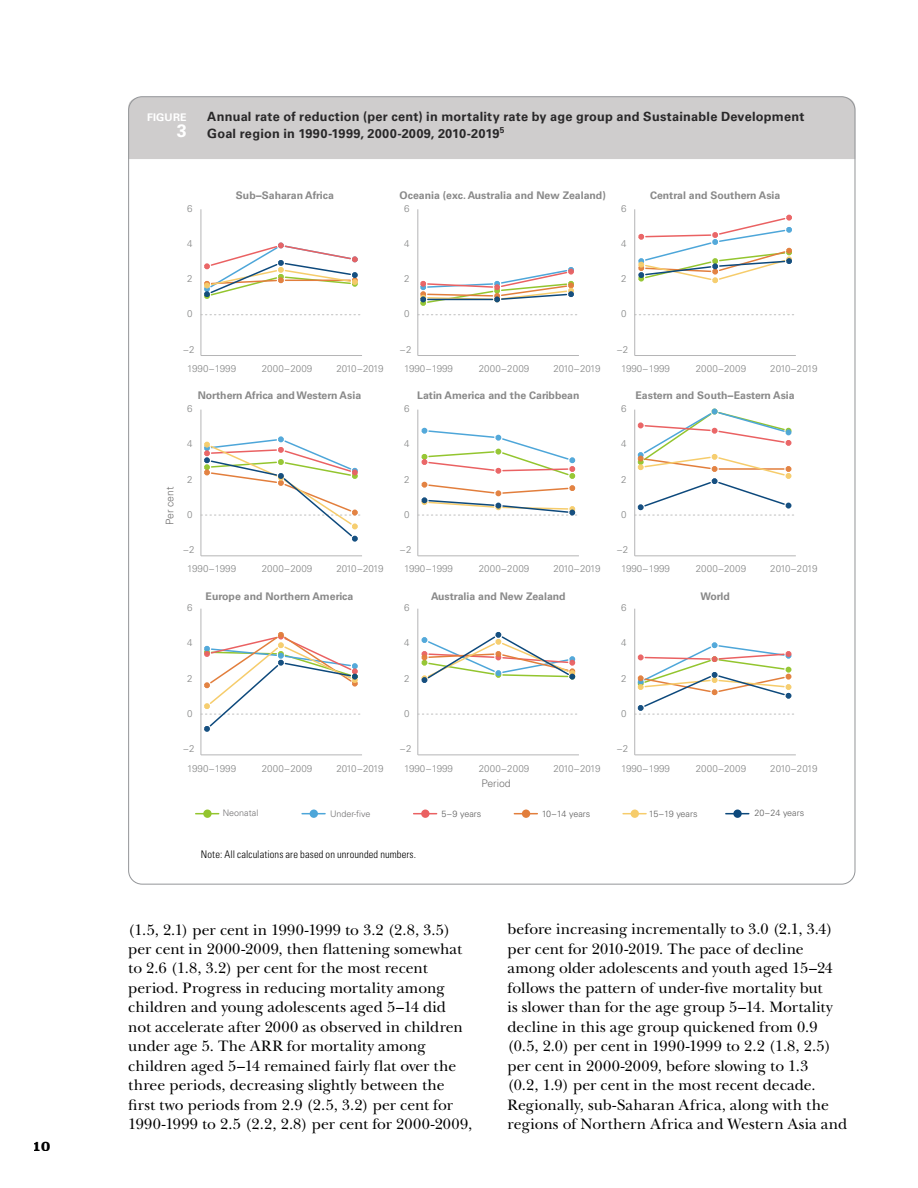
<style>
.page{position:relative;width:918px;height:1188px;background:#fff}
.page>*{position:absolute;margin:0;border:0;box-sizing:border-box;transform-origin:0 0}
.t1{font:700 18px "Univers LT Std";color:#fff}
.t2{font:15.75px/19.5px "New Baskerville Std";color:#000}
.t3{font:700 15px "Clarendon LT Std";color:#000}
.t4{font:700 12.75px/16.5px "Univers LT Std";letter-spacing:.02em;color:#292829}
.t5{font:700 10.5px "Univers LT Std";color:#898989}
.t6{font:300 condensed 10.5px "Univers LT Std";letter-spacing:.01em;color:#000}
.t7{font:300 10.5px "Univers LT Std";color:#727171}
.t8{font:700 10.5px "Univers LT Std";letter-spacing:.025em;color:#fff}
.t9{font:300 9.75px "Univers LT Std";color:#868787}
.t10{font:300 9.75px "Univers LT Std";letter-spacing:-.06em;color:#868787}
.t11{font:300 9px "Univers LT Std";color:#606060}
.t12{font:300 9px "Univers LT Std";color:#727172}
</style>
<div class="page">
<div style="left:128px;top:98px;width:727px;height:61px;background:#cfcdcd"></div>
<svg style="left:635px;top:314px;width:159px;height:1px"></svg>
<hr style="left:201px;top:209px;width:1px;height:147px;background:#b5b5b6">
<svg style="left:201px;top:314px;width:160px;height:1px"></svg>
<hr style="left:201px;top:355px;width:161px;height:1px;background:#b5b5b6">
<hr style="left:417px;top:209px;width:1px;height:147px;background:#b5b5b6">
<svg style="left:418px;top:314px;width:159px;height:1px"></svg>
<hr style="left:418px;top:355px;width:161px;height:1px;background:#b5b5b6">
<hr style="left:634px;top:209px;width:1px;height:147px;background:#b5b5b6">
<hr style="left:635px;top:355px;width:161px;height:1px;background:#b5b5b6">
<hr style="left:201px;top:410px;width:1px;height:146px;background:#b5b5b6">
<hr style="left:201px;top:555px;width:161px;height:1px;background:#b5b5b6">
<hr style="left:417px;top:410px;width:1px;height:146px;background:#b5b5b6">
<hr style="left:418px;top:555px;width:161px;height:1px;background:#b5b5b6">
<hr style="left:634px;top:410px;width:1px;height:146px;background:#b5b5b6">
<hr style="left:635px;top:555px;width:161px;height:1px;background:#b5b5b6">
<hr style="left:201px;top:609px;width:1px;height:146px;background:#b5b5b6">
<hr style="left:201px;top:755px;width:161px;height:1px;background:#b5b5b6">
<hr style="left:417px;top:609px;width:1px;height:146px;background:#b5b5b6">
<svg style="left:418px;top:714px;width:159px;height:1px"></svg>
<hr style="left:418px;top:755px;width:161px;height:1px;background:#b5b5b6">
<hr style="left:634px;top:609px;width:1px;height:146px;background:#b5b5b6">
<hr style="left:635px;top:755px;width:161px;height:1px;background:#b5b5b6">
<svg style="left:196px;top:813px;width:23px;height:1px"></svg>
<div style="left:203px;top:810px;width:9px;height:8px;background:#93c52e;border-radius:50%"></div>
<svg style="left:302px;top:813px;width:23px;height:1px"></svg>
<div style="left:310px;top:810px;width:8px;height:8px;background:#4da6d9;border-radius:50%"></div>
<svg style="left:414px;top:813px;width:23px;height:1px"></svg>
<div style="left:421px;top:810px;width:9px;height:8px;background:#ea6162;border-radius:50%"></div>
<svg style="left:514px;top:813px;width:23px;height:1px"></svg>
<div style="left:522px;top:810px;width:8px;height:8px;background:#e27e3c;border-radius:50%"></div>
<svg style="left:623px;top:813px;width:23px;height:1px"></svg>
<div style="left:631px;top:810px;width:8px;height:8px;background:#f6cc6b;border-radius:50%"></div>
<svg style="left:726px;top:813px;width:23px;height:1px"></svg>
<div style="left:733px;top:810px;width:9px;height:8px;background:#0d497c;border-radius:50%"></div>
<svg style="left:638px;top:215px;width:154px;height:68px"></svg>
<svg style="left:201px;top:437px;width:159px;height:104px"></svg>
<svg style="left:418px;top:428px;width:159px;height:88px"></svg>
<svg style="left:204px;top:243px;width:154px;height:56px"></svg>
<svg style="left:635px;top:409px;width:159px;height:107px"></svg>
<svg style="left:201px;top:632px;width:159px;height:100px"></svg>
<svg style="left:422px;top:632px;width:153px;height:51px"></svg>
<svg style="left:635px;top:642px;width:159px;height:73px"></svg>
<svg style="left:420px;top:267px;width:154px;height:39px"></svg>
<p class="t3" style="left:33px;top:1136px;width:19px">10</p>
<p class="t8" style="left:147px;top:111px;width:41px">FIGURE</p>
<p class="t1" style="left:177px;top:120px;width:12px">3</p>
<p class="t4" style="left:207px;top:108px;width:599px">Annual rate of reduction (per cent) in mortality rate by age group and Sustainable Development<br>Goal region in 1990-1999, 2000-2009, 2010-2019<sup>5</sup></p>
<p class="t5" style="left:236px;top:189px;width:100px">Sub−Saharan Africa</p>
<p class="t5" style="left:400px;top:189px;width:208px">Oceania (exc. Australia and New Zealand)</p>
<p class="t5" style="left:650px;top:189px;width:132px">Central and Southern Asia</p>
<p class="t9" style="left:187px;top:203px;width:7px">6</p>
<p class="t9" style="left:404px;top:203px;width:7px">6</p>
<p class="t9" style="left:621px;top:203px;width:7px">6</p>
<p class="t9" style="left:187px;top:238px;width:7px">4</p>
<p class="t9" style="left:404px;top:238px;width:7px">4</p>
<p class="t9" style="left:621px;top:238px;width:7px">4</p>
<p class="t9" style="left:187px;top:273px;width:7px">2</p>
<p class="t9" style="left:404px;top:273px;width:7px">2</p>
<p class="t9" style="left:621px;top:273px;width:7px">2</p>
<p class="t9" style="left:187px;top:308px;width:7px">0</p>
<p class="t9" style="left:404px;top:308px;width:7px">0</p>
<p class="t9" style="left:621px;top:308px;width:7px">0</p>
<p class="t9" style="left:183px;top:343px;width:13px">−2</p>
<p class="t9" style="left:400px;top:343px;width:13px">−2</p>
<p class="t9" style="left:617px;top:343px;width:13px">−2</p>
<p class="t9" style="left:187px;top:363px;width:50px">1990−1999</p>
<p class="t9" style="left:262px;top:363px;width:52px">2000−2009</p>
<p class="t10" style="left:336px;top:363px;width:49px">2010−2019</p>
<p class="t9" style="left:404px;top:363px;width:50px">1990−1999</p>
<p class="t9" style="left:479px;top:363px;width:52px">2000−2009</p>
<p class="t10" style="left:553px;top:363px;width:49px">2010−2019</p>
<p class="t9" style="left:621px;top:363px;width:50px">1990−1999</p>
<p class="t9" style="left:696px;top:363px;width:52px">2000−2009</p>
<p class="t10" style="left:770px;top:363px;width:49px">2010−2019</p>
<p class="t5" style="left:198px;top:389px;width:165px">Northern Africa and Western Asia</p>
<p class="t5" style="left:417px;top:389px;width:164px">Latin America and the Caribbean</p>
<p class="t5" style="left:636px;top:389px;width:161px">Eastern and South−Eastern Asia</p>
<p class="t9" style="left:187px;top:403px;width:7px">6</p>
<p class="t9" style="left:404px;top:403px;width:7px">6</p>
<p class="t9" style="left:621px;top:403px;width:7px">6</p>
<p class="t9" style="left:187px;top:438px;width:7px">4</p>
<p class="t9" style="left:404px;top:438px;width:7px">4</p>
<p class="t9" style="left:621px;top:438px;width:7px">4</p>
<p class="t7" style="left:164px;top:525px;width:40px;rotate:-90deg">Per cent</p>
<p class="t9" style="left:187px;top:473px;width:7px">2</p>
<p class="t9" style="left:404px;top:473px;width:7px">2</p>
<p class="t9" style="left:621px;top:473px;width:7px">2</p>
<p class="t9" style="left:187px;top:508px;width:7px">0</p>
<p class="t9" style="left:404px;top:508px;width:7px">0</p>
<p class="t9" style="left:621px;top:508px;width:7px">0</p>
<p class="t9" style="left:183px;top:544px;width:13px">−2</p>
<p class="t9" style="left:400px;top:544px;width:13px">−2</p>
<p class="t9" style="left:617px;top:544px;width:13px">−2</p>
<p class="t9" style="left:187px;top:563px;width:50px">1990−1999</p>
<p class="t9" style="left:262px;top:563px;width:52px">2000−2009</p>
<p class="t10" style="left:336px;top:563px;width:49px">2010−2019</p>
<p class="t9" style="left:404px;top:563px;width:50px">1990−1999</p>
<p class="t9" style="left:479px;top:563px;width:52px">2000−2009</p>
<p class="t10" style="left:553px;top:563px;width:49px">2010−2019</p>
<p class="t9" style="left:621px;top:563px;width:50px">1990−1999</p>
<p class="t9" style="left:696px;top:563px;width:52px">2000−2009</p>
<p class="t10" style="left:770px;top:563px;width:49px">2010−2019</p>
<p class="t9" style="left:187px;top:602px;width:7px">6</p>
<p class="t5" style="left:206px;top:591px;width:149px">Europe and Northern America</p>
<p class="t5" style="left:431px;top:591px;width:136px">Australia and New Zealand</p>
<p class="t5" style="left:700px;top:591px;width:31px">World</p>
<p class="t9" style="left:404px;top:602px;width:7px">6</p>
<p class="t9" style="left:621px;top:602px;width:7px">6</p>
<p class="t9" style="left:187px;top:637px;width:7px">4</p>
<p class="t9" style="left:404px;top:637px;width:7px">4</p>
<p class="t9" style="left:621px;top:637px;width:7px">4</p>
<p class="t9" style="left:187px;top:672px;width:7px">2</p>
<p class="t9" style="left:404px;top:672px;width:7px">2</p>
<p class="t9" style="left:621px;top:672px;width:7px">2</p>
<p class="t9" style="left:187px;top:707px;width:7px">0</p>
<p class="t9" style="left:404px;top:707px;width:7px">0</p>
<p class="t9" style="left:621px;top:707px;width:7px">0</p>
<p class="t9" style="left:183px;top:743px;width:13px">−2</p>
<p class="t9" style="left:400px;top:743px;width:13px">−2</p>
<p class="t9" style="left:617px;top:743px;width:13px">−2</p>
<p class="t9" style="left:187px;top:762px;width:50px">1990−1999</p>
<p class="t9" style="left:262px;top:762px;width:52px">2000−2009</p>
<p class="t10" style="left:336px;top:762px;width:49px">2010−2019</p>
<p class="t9" style="left:404px;top:762px;width:50px">1990−1999</p>
<p class="t9" style="left:479px;top:762px;width:52px">2000−2009</p>
<p class="t10" style="left:553px;top:762px;width:49px">2010−2019</p>
<p class="t9" style="left:621px;top:762px;width:50px">1990−1999</p>
<p class="t9" style="left:696px;top:762px;width:52px">2000−2009</p>
<p class="t10" style="left:770px;top:762px;width:49px">2010−2019</p>
<p class="t7" style="left:482px;top:777px;width:31px">Period</p>
<p class="t12" style="left:223px;top:808px;width:37px">Neonatal</p>
<p class="t12" style="left:330px;top:808px;width:42px">Under-five</p>
<p class="t11" style="left:442px;top:808px;width:41px">5−9 years</p>
<p class="t11" style="left:542px;top:808px;width:50px">10−14 years</p>
<p class="t11" style="left:649px;top:808px;width:50px">15−19 years</p>
<p class="t11" style="left:755px;top:808px;width:51px">20−24 years</p>
<p class="t6" style="left:201px;top:848px;width:217px">Note: All calculations are based on unrounded numbers.</p>
<p class="t2" style="left:128px;top:920px;width:345px">(1.5, 2.1) per cent in 1990-1999 to 3.2 (2.8, 3.5) per cent in 2000-2009, then flattening somewhat to 2.6 (1.8, 3.2) per cent for the most recent period. Progress in reducing mortality among children and young adolescents aged 5–14 did not accelerate after 2000 as observed in children under age 5. The ARR for mortality among children aged 5–14 remained fairly flat over the three periods, decreasing slightly between the first two periods from 2.9 (2.5, 3.2) per cent for 1990-1999 to 2.5 (2.2, 2.8) per cent for 2000-2009,</p>
<p class="t2" style="left:508px;top:920px;width:341px">before increasing incrementally to 3.0 (2.1, 3.4) per cent for 2010-2019. The pace of decline among older adolescents and youth aged 15–24 follows the pattern of under-five mortality but<br>is slower than for the age group 5–14. Mortality decline in this age group quickened from 0.9 (0.5, 2.0) per cent in 1990-1999 to 2.2 (1.8, 2.5) per cent in 2000-2009, before slowing to 1.3<br>(0.2, 1.9) per cent in the most recent decade.<br>Regionally, sub-Saharan Africa, along with the regions of Northern Africa and Western Asia and</p>
</div>
